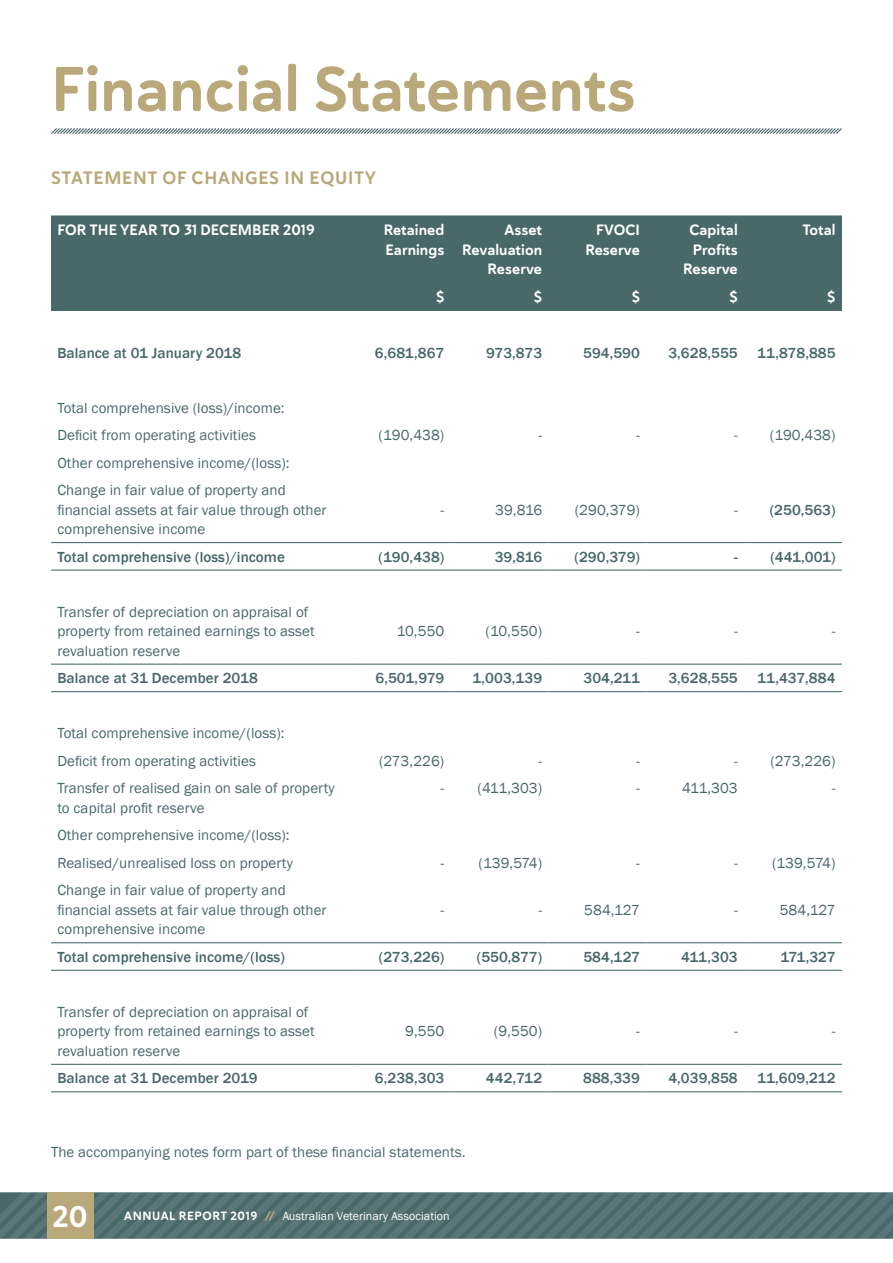
<style>
.page{position:relative;width:893px;height:1263px;background:#fff}
.page>*{position:absolute;margin:0;border:0;box-sizing:border-box;transform-origin:0 0}
.t1{font:63px "Haboro Soft Nor Bol";color:#b9a879}
.t2{font:30px "Haboro Soft Nor Bol";color:#fff}
.t3{font:18px "Haboro Soft Nor Bol";letter-spacing:.04em;color:#b9a879}
.t4{font:15px/19.5px "Franklin Gothic";letter-spacing:.005em;color:#49686a}
.t5{font:500 15px "Franklin Gothic";letter-spacing:.005em;color:#49686a}
.t6{font:15px/19.5px "Haboro Soft Nor Bol";letter-spacing:.005em;color:#fff;text-align:right}
.t7{font:12px "Franklin Gothic";letter-spacing:.005em;color:#fff}
.s1{font-weight:400}
.s2{font-family:"Haboro Soft Nor Bol"}
.s3{font-family:"Haboro Soft Nor Bol";color:#b9a879}
</style>
<div class="page">
<svg style="left:0;top:1192px;width:893px;height:47px;background:#547173"></svg>
<div style="left:47px;top:1192px;width:47px;height:47px;background:#b9a879"></div>
<svg style="left:51px;top:128px;width:791px;height:6px;background:#abb9ba"></svg>
<div style="left:51px;top:215px;width:791px;height:96px;background:#49686a"></div>
<hr style="left:51px;top:542px;width:302px;height:1px;background:#49686a">
<hr style="left:353px;top:542px;width:98px;height:1px;background:#49686a">
<hr style="left:451px;top:542px;width:98px;height:1px;background:#49686a">
<hr style="left:549px;top:542px;width:97px;height:1px;background:#49686a">
<hr style="left:646px;top:542px;width:98px;height:1px;background:#49686a">
<hr style="left:744px;top:542px;width:98px;height:1px;background:#49686a">
<hr style="left:51px;top:570px;width:302px;height:1px;background:#49686a">
<hr style="left:353px;top:570px;width:98px;height:1px;background:#49686a">
<hr style="left:451px;top:570px;width:98px;height:1px;background:#49686a">
<hr style="left:549px;top:570px;width:97px;height:1px;background:#49686a">
<hr style="left:646px;top:570px;width:98px;height:1px;background:#49686a">
<hr style="left:744px;top:570px;width:98px;height:1px;background:#49686a">
<hr style="left:51px;top:942px;width:302px;height:1px;background:#49686a">
<hr style="left:353px;top:942px;width:98px;height:1px;background:#49686a">
<hr style="left:451px;top:942px;width:98px;height:1px;background:#49686a">
<hr style="left:549px;top:942px;width:97px;height:1px;background:#49686a">
<hr style="left:646px;top:942px;width:98px;height:1px;background:#49686a">
<hr style="left:744px;top:942px;width:98px;height:1px;background:#49686a">
<hr style="left:51px;top:970px;width:302px;height:1px;background:#49686a">
<hr style="left:353px;top:970px;width:98px;height:1px;background:#49686a">
<hr style="left:451px;top:970px;width:98px;height:1px;background:#49686a">
<hr style="left:549px;top:970px;width:97px;height:1px;background:#49686a">
<hr style="left:646px;top:970px;width:98px;height:1px;background:#49686a">
<hr style="left:744px;top:970px;width:98px;height:1px;background:#49686a">
<hr style="left:51px;top:664px;width:302px;height:1px;background:#49686a">
<hr style="left:353px;top:664px;width:98px;height:1px;background:#49686a">
<hr style="left:451px;top:664px;width:98px;height:1px;background:#49686a">
<hr style="left:549px;top:664px;width:97px;height:1px;background:#49686a">
<hr style="left:646px;top:664px;width:98px;height:1px;background:#49686a">
<hr style="left:744px;top:664px;width:98px;height:1px;background:#49686a">
<hr style="left:51px;top:691px;width:302px;height:1px;background:#49686a">
<hr style="left:353px;top:691px;width:98px;height:1px;background:#49686a">
<hr style="left:451px;top:691px;width:98px;height:1px;background:#49686a">
<hr style="left:549px;top:691px;width:97px;height:1px;background:#49686a">
<hr style="left:646px;top:691px;width:98px;height:1px;background:#49686a">
<hr style="left:744px;top:691px;width:98px;height:1px;background:#49686a">
<hr style="left:51px;top:1064px;width:302px;height:1px;background:#49686a">
<hr style="left:353px;top:1064px;width:98px;height:1px;background:#49686a">
<hr style="left:451px;top:1064px;width:98px;height:1px;background:#49686a">
<hr style="left:549px;top:1064px;width:97px;height:1px;background:#49686a">
<hr style="left:646px;top:1064px;width:98px;height:1px;background:#49686a">
<hr style="left:744px;top:1064px;width:98px;height:1px;background:#49686a">
<hr style="left:51px;top:1091px;width:302px;height:1px;background:#49686a">
<hr style="left:353px;top:1091px;width:98px;height:1px;background:#49686a">
<hr style="left:451px;top:1091px;width:98px;height:1px;background:#49686a">
<hr style="left:549px;top:1091px;width:97px;height:1px;background:#49686a">
<hr style="left:646px;top:1091px;width:98px;height:1px;background:#49686a">
<hr style="left:744px;top:1091px;width:98px;height:1px;background:#49686a">
<h1 class="t1" style="left:51px;top:48px;width:586px">Financial Statements</h1>
<p class="t3" style="left:51px;top:166px;width:326px">STATEMENT OF CHANGES IN EQUITY</p>
<p class="t6" style="left:57px;top:220px;width:259px">FOR THE YEAR TO 31 DECEMBER 2019</p>
<p class="t6" style="left:384px;top:220px;width:62px;text-align:left">Retained<br>Earnings</p>
<p class="t6" style="left:462px;top:220px;width:82px">Asset<br>Revaluation<br>Reserve</p>
<p class="t6" style="left:585px;top:220px;width:56px">FVOCI<br>Reserve</p>
<p class="t6" style="left:683px;top:220px;width:56px">Capital<br>Profits<br>Reserve</p>
<p class="t6" style="left:802px;top:220px;width:35px">Total</p>
<p class="t6" style="left:436px;top:288px;width:10px">$</p>
<p class="t6" style="left:534px;top:288px;width:10px">$</p>
<p class="t6" style="left:632px;top:288px;width:10px">$</p>
<p class="t6" style="left:729px;top:288px;width:10px">$</p>
<p class="t6" style="left:827px;top:288px;width:10px">$</p>
<p class="t5" style="left:57px;top:343px;width:185px">Balance at 01 January 2018</p>
<p class="t5" style="left:375px;top:343px;width:71px">6,681,867</p>
<p class="t5" style="left:486px;top:343px;width:58px">973,873</p>
<p class="t5" style="left:583px;top:343px;width:58px">594,590</p>
<p class="t5" style="left:668px;top:343px;width:71px">3,628,555</p>
<p class="t5" style="left:757px;top:343px;width:80px">11,878,885</p>
<p class="t4" style="left:57px;top:394px;width:229px;line-height:27.5px">Total comprehensive (loss)/income:<br>Deficit from operating activities</p>
<p class="t4" style="left:379px;top:426px;width:67px">(190,438)</p>
<p class="t4" style="left:538px;top:426px;width:5px">-</p>
<p class="t4" style="left:636px;top:426px;width:5px">-</p>
<p class="t4" style="left:734px;top:426px;width:103px">- (190,438)</p>
<p class="t4" style="left:57px;top:449px;width:234px;line-height:27.5px">Other comprehensive income/(loss):<br>Change in fair value of property and</p>
<p class="t4" style="left:57px;top:500px;width:271px">financial assets at fair value through other comprehensive income</p>
<p class="t4" style="left:441px;top:500px;width:5px">-</p>
<p class="t4" style="left:495px;top:500px;width:48px">39,816</p>
<p class="t4" style="left:575px;top:500px;width:67px">(290,379)</p>
<p class="t5" style="left:734px;top:500px;width:103px"><span class="s1">-</span> (250,563)</p>
<p class="t5" style="left:57px;top:547px;width:229px">Total comprehensive (loss)/income</p>
<p class="t5" style="left:379px;top:547px;width:67px">(190,438)</p>
<p class="t5" style="left:495px;top:547px;width:49px">39,816</p>
<p class="t5" style="left:575px;top:547px;width:67px">(290,379)</p>
<p class="t5" style="left:734px;top:547px;width:103px">- (441,001)</p>
<p class="t4" style="left:57px;top:602px;width:259px">Transfer of depreciation on appraisal of property from retained earnings to asset revaluation reserve</p>
<p class="t4" style="left:397px;top:622px;width:49px">10,550</p>
<p class="t4" style="left:486px;top:622px;width:58px">(10,550)</p>
<p class="t4" style="left:636px;top:622px;width:5px">-</p>
<p class="t4" style="left:734px;top:622px;width:5px">-</p>
<p class="t4" style="left:832px;top:622px;width:5px">-</p>
<p class="t5" style="left:57px;top:669px;width:202px">Balance at 31 December 2018</p>
<p class="t5" style="left:375px;top:669px;width:70px">6,501,979</p>
<p class="t5" style="left:472px;top:669px;width:71px">1,003,139</p>
<p class="t5" style="left:583px;top:669px;width:58px">304,211</p>
<p class="t5" style="left:668px;top:669px;width:71px">3,628,555</p>
<p class="t5" style="left:757px;top:669px;width:80px">11,437,884</p>
<p class="t4" style="left:57px;top:720px;width:229px;line-height:27.5px">Total comprehensive income/(loss):<br>Deficit from operating activities</p>
<p class="t4" style="left:379px;top:751px;width:67px">(273,226)</p>
<p class="t4" style="left:538px;top:751px;width:5px">-</p>
<p class="t4" style="left:636px;top:751px;width:5px">-</p>
<p class="t4" style="left:734px;top:751px;width:103px">- (273,226)</p>
<p class="t4" style="left:57px;top:779px;width:279px">Transfer of realised gain on sale of property to capital profit reserve</p>
<p class="t4" style="left:441px;top:779px;width:103px">- (411,303)</p>
<p class="t4" style="left:636px;top:779px;width:5px">-</p>
<p class="t4" style="left:682px;top:779px;width:57px">411,303</p>
<p class="t4" style="left:832px;top:779px;width:5px">-</p>
<p class="t4" style="left:57px;top:822px;width:237px;line-height:27.5px">Other comprehensive income/(loss):<br>Realised/unrealised loss on property</p>
<p class="t4" style="left:441px;top:853px;width:103px">- (139,574)</p>
<p class="t4" style="left:636px;top:853px;width:5px">-</p>
<p class="t4" style="left:734px;top:853px;width:103px">- (139,574)</p>
<p class="t4" style="left:57px;top:881px;width:271px">Change in fair value of property and financial assets at fair value through other comprehensive income</p>
<p class="t4" style="left:441px;top:900px;width:5px">-</p>
<p class="t4" style="left:538px;top:900px;width:5px">-</p>
<p class="t4" style="left:584px;top:900px;width:57px">584,127</p>
<p class="t4" style="left:734px;top:900px;width:5px">-</p>
<p class="t4" style="left:780px;top:900px;width:57px">584,127</p>
<p class="t5" style="left:57px;top:947px;width:229px">Total comprehensive income/(loss)</p>
<p class="t5" style="left:379px;top:947px;width:67px">(273,226)</p>
<p class="t5" style="left:477px;top:947px;width:67px">(550,877)</p>
<p class="t5" style="left:583px;top:947px;width:58px">584,127</p>
<p class="t5" style="left:681px;top:947px;width:58px">411,303</p>
<p class="t5" style="left:780px;top:947px;width:57px">171,327</p>
<p class="t4" style="left:57px;top:1002px;width:259px">Transfer of depreciation on appraisal of property from retained earnings to asset revaluation reserve</p>
<p class="t4" style="left:405px;top:1022px;width:41px">9,550</p>
<p class="t4" style="left:494px;top:1022px;width:50px">(9,550)</p>
<p class="t4" style="left:636px;top:1022px;width:5px">-</p>
<p class="t4" style="left:734px;top:1022px;width:5px">-</p>
<p class="t4" style="left:832px;top:1022px;width:5px">-</p>
<p class="t5" style="left:57px;top:1069px;width:202px">Balance at 31 December 2019</p>
<p class="t5" style="left:375px;top:1069px;width:71px">6,238,303</p>
<p class="t5" style="left:486px;top:1069px;width:58px">442,712</p>
<p class="t5" style="left:583px;top:1069px;width:58px">888,339</p>
<p class="t5" style="left:668px;top:1069px;width:71px">4,039,858</p>
<p class="t5" style="left:757px;top:1069px;width:80px">11,609,212</p>
<p class="t4" style="left:51px;top:1142px;width:416px">The accompanying notes form part of these financial statements.</p>
<h2 class="t2" style="left:53px;top:1197px;width:37px">20</h2>
<p class="t7" style="left:124px;top:1208px;width:327px"><span class="s2">ANNUAL REPORT 2019</span> <span class="s3">//</span> Australian Veterinary Association</p>
</div>
